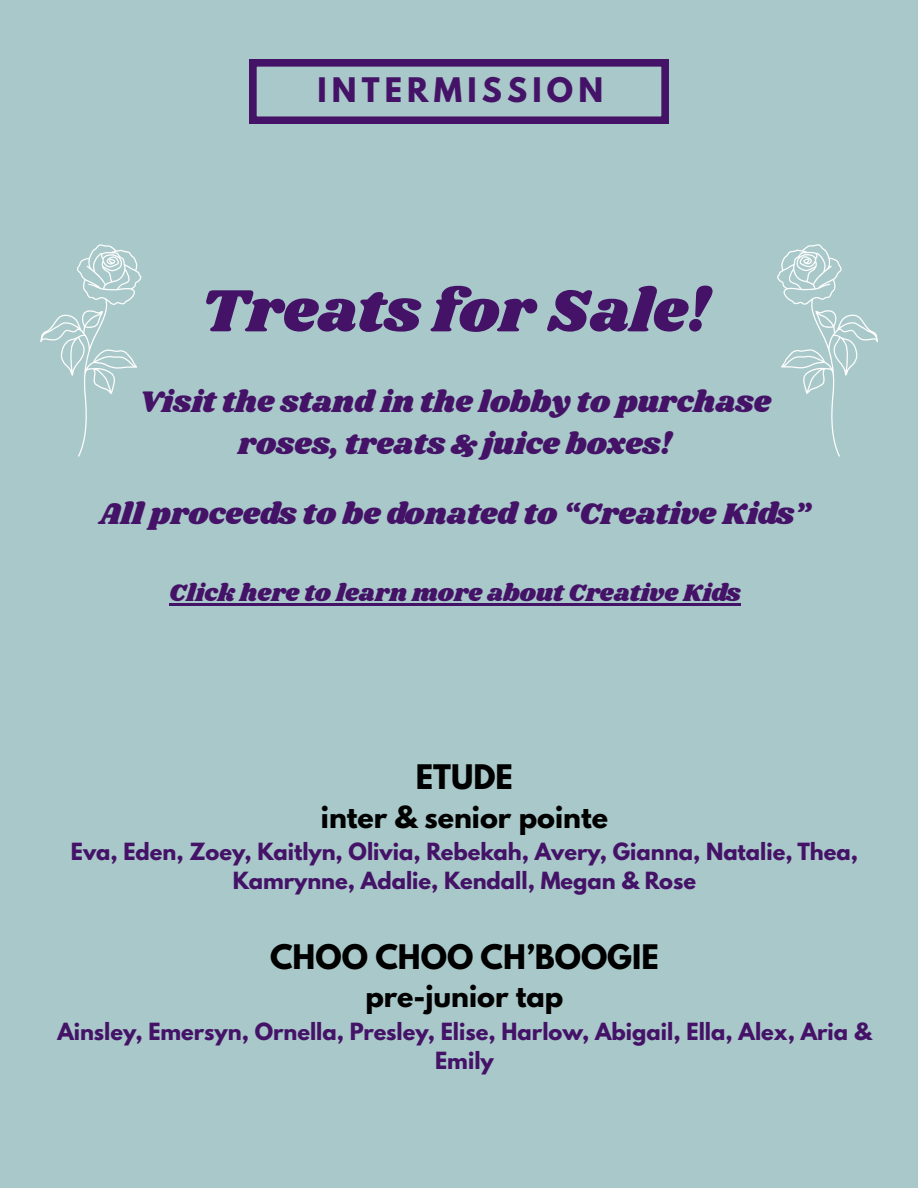
<style>
.page{position:relative;width:918px;height:1188px;background:#a9c8c9}
.page>*{position:absolute;margin:0;border:0;box-sizing:border-box;transform-origin:0 0}
.t1{font:61.65px "Shrikhand";color:#441367}
.t2{font:30.9px/42.6px "Shrikhand";color:#441367;text-align:center}
.t3{font:700 30px "League Spartan";color:#000}
.t4{font:700 30px "League Spartan";letter-spacing:.175em;color:#441367}
.t5{font:700 27px "League Spartan";color:#000}
.t6{font:24.75px "Shrikhand";color:#441367}
.t7{font:700 21px/29.2px "League Spartan";color:#441367;text-align:center}
</style>
<div class="page">
<svg style="left:250px;top:60px;width:418px;height:63px"></svg>
<svg style="left:40px;top:244px;width:102px;height:213px"></svg>
<hr style="left:169px;top:604px;width:572px;height:2px;background:#441367">
<svg style="left:777px;top:244px;width:101px;height:213px"></svg>
<h2 class="t4" style="left:317px;top:75px;width:287px">INTERMISSION</h2>
<p class="t1" style="left:201px;top:268px;width:511px">Treats for Sale!</p>
<p class="t2" style="left:139px;top:381px;width:633px">Visit the stand in the lobby to purchase roses, treats &amp; juice boxes!</p>
<h1 class="t2" style="left:99px;top:494px;width:713px">All proceeds to be donated to “Creative Kids”</h1>
<p class="t6" style="left:169px;top:576px;width:573px">Click here to learn more about Creative Kids</p>
<h3 class="t3" style="left:416px;top:762px;width:99px">ETUDE</h3>
<h3 class="t5" style="left:321px;top:803px;width:289px">inter &amp; senior pointe</h3>
<h4 class="t7" style="left:71px;top:840px;width:789px">Eva, Eden, Zoey, Kaitlyn, Olivia, Rebekah, Avery, Gianna, Natalie, Thea,<br>Kamrynne, Adalie, Kendall, Megan &amp; Rose</h4>
<p class="t3" style="left:270px;top:942px;width:390px">CHOO CHOO CH’BOOGIE</p>
<p class="t5" style="left:366px;top:983px;width:199px">pre-junior tap</p>
<p class="t7" style="left:57px;top:1019px;width:816px">Ainsley, Emersyn, Ornella, Presley, Elise, Harlow, Abigail, Ella, Alex, Aria &amp;<br>Emily</p>
</div>
